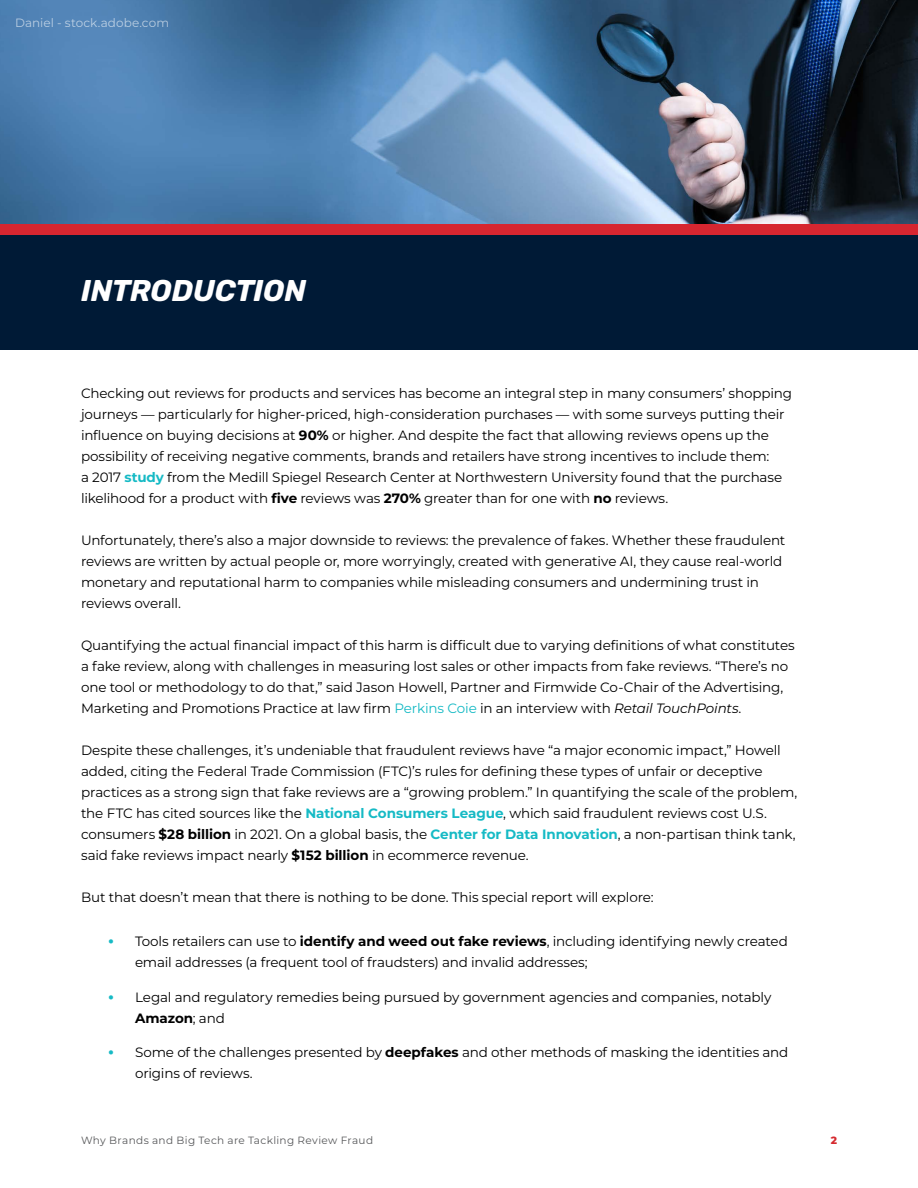
<style>
.page{position:relative;width:918px;height:1188px;background:#fff}
.page>*{position:absolute;margin:0;border:0;box-sizing:border-box;transform-origin:0 0}
.t1{font:italic 700 30px "Rubik";color:#fff}
.t2{font:13.5px/21px "Montserrat";letter-spacing:-.01em;color:#000}
.t3{font:12px "Montserrat";letter-spacing:.005em;color:#fff}
.t4{font:10.5px "Montserrat";letter-spacing:.035em;color:#58595b}
.t5{font:800 10.5px "Montserrat";color:#d52a2f}
.s1{font-weight:700}
.s2{font-weight:700;color:#16bac5}
.s3{color:#16bac5}
.s4{font-style:italic}
.s5{font-weight:700;font-size:16.5px;color:#16bac5}
</style>
<div class="page">
<img style="left:0;top:0;width:918px;height:225px">
<div style="left:0;top:235px;width:918px;height:114px;background:#001a36"></div>
<div style="left:0;top:225px;width:918px;height:10px;background:#d62630"></div>
<p class="t3" style="left:15px;top:14px;width:156px">Daniel - stock.adobe.com</p>
<h1 class="t1" style="left:81px;top:274px;width:227px">INTRODUCTION</h1>
<p class="t2" style="left:81px;top:382px;width:713px">Checking out reviews for products and services has become an integral step in many consumers’ shopping journeys — particularly for higher-priced, high-consideration purchases — with some surveys putting their influence on buying decisions at <span class="s1">90%</span> or higher. And despite the fact that allowing reviews opens up the possibility of receiving negative comments, brands and retailers have strong incentives to include them:<br>a 2017 <span class="s2">study</span> from the Medill Spiegel Research Center at Northwestern University found that the purchase likelihood for a product with <span class="s1">five</span> reviews was <span class="s1">270%</span> greater than for one with <span class="s1">no</span> reviews.</p>
<p class="t2" style="left:81px;top:529px;width:706px">Unfortunately, there’s also a major downside to reviews: the prevalence of fakes. Whether these fraudulent reviews are written by actual people or, more worryingly, created with generative AI, they cause real-world monetary and reputational harm to companies while misleading consumers and undermining trust in reviews overall.</p>
<p class="t2" style="left:81px;top:634px;width:715px">Quantifying the actual financial impact of this harm is difficult due to varying definitions of what constitutes a fake review, along with challenges in measuring lost sales or other impacts from fake reviews. “There’s no one tool or methodology to do that,” said Jason Howell, Partner and Firmwide Co-Chair of the Advertising, Marketing and Promotions Practice at law firm <span class="s3">Perkins Coie</span> in an interview with <span class="s4">Retail TouchPoints</span>.</p>
<p class="t2" style="left:81px;top:739px;width:718px">Despite these challenges, it’s undeniable that fraudulent reviews have “a major economic impact,” Howell added, citing the Federal Trade Commission (FTC)’s rules for defining these types of unfair or deceptive practices as a strong sign that fake reviews are a “growing problem.” In quantifying the scale of the problem, the FTC has cited sources like the <span class="s2">National Consumers League</span>, which said fraudulent reviews cost U.S. consumers <span class="s1">$28 billion</span> in 2021. On a global basis, the <span class="s2">Center for Data Innovation</span>, a non-partisan think tank, said fake reviews impact nearly <span class="s1">$152 billion</span> in ecommerce revenue.</p>
<p class="t2" style="left:81px;top:886px;width:574px">But that doesn’t mean that there is nothing to be done. This special report will explore:</p>
<p class="t2" style="left:135px;top:931px;width:654px;text-indent:-27px"><span class="s5">•</span> Tools retailers can use to <span class="s1">identify and weed out fake reviews</span>, including identifying newly created email addresses (a frequent tool of fraudsters) and invalid addresses;</p>
<p class="t2" style="left:135px;top:986px;width:638px;text-indent:-27px"><span class="s5">•</span> Legal and regulatory remedies being pursued by government agencies and companies, notably<br><span class="s1">Amazon</span>; and</p>
<p class="t2" style="left:135px;top:1042px;width:655px;text-indent:-27px"><span class="s5">•</span> Some of the challenges presented by <span class="s1">deepfakes</span> and other methods of masking the identities and origins of reviews.</p>
<p class="t4" style="left:81px;top:1133px;width:294px">Why Brands and Big Tech are Tackling Review Fraud</p>
<p class="t5" style="left:831px;top:1133px;width:8px">2</p>
</div>
